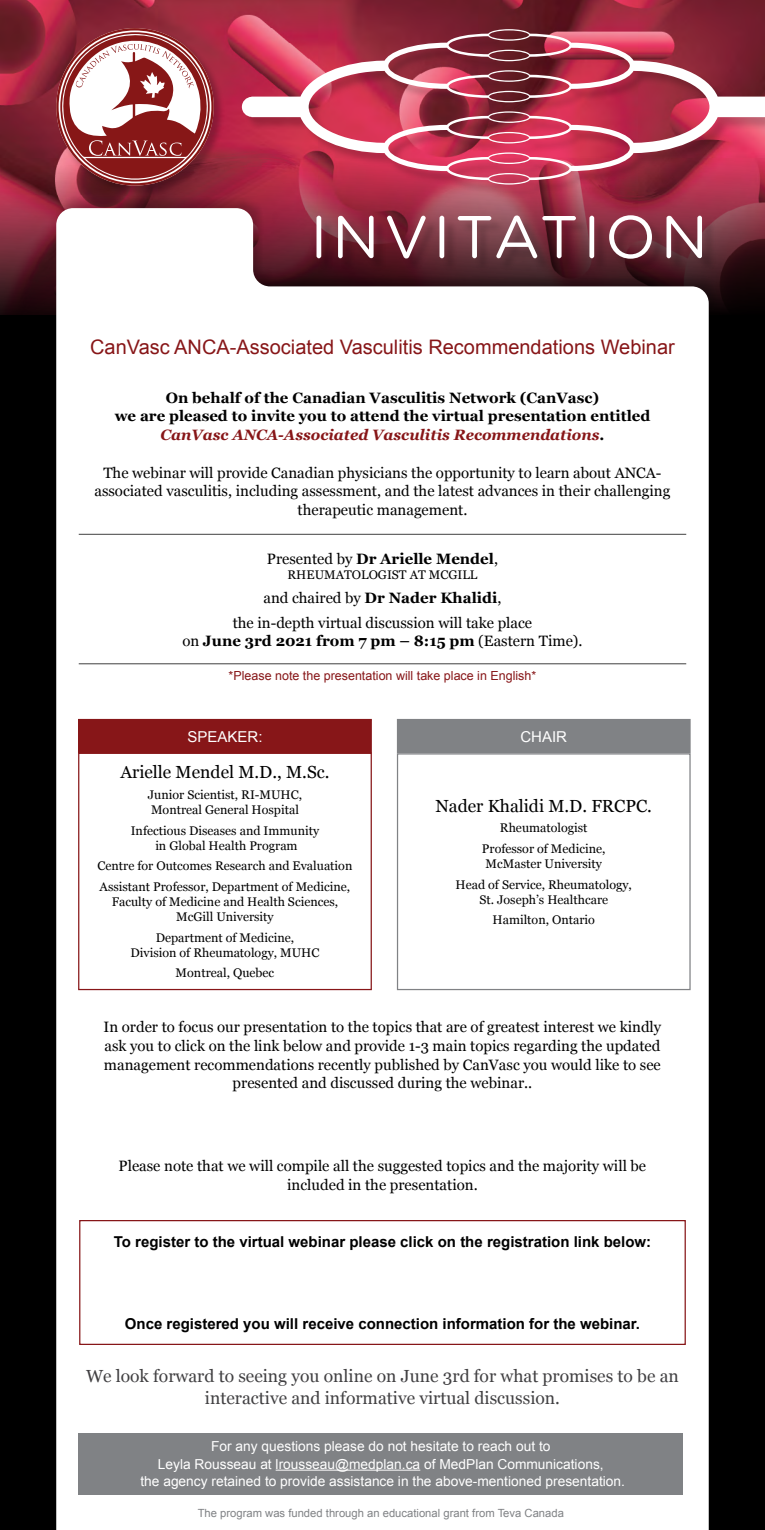
<style>
.page{position:relative;width:765px;height:1530px;background:#000}
.page>*{position:absolute;margin:0;border:0;box-sizing:border-box;transform-origin:0 0}
.t1{font:60px "Gotham Rounded";letter-spacing:.075em;color:#fff}
.t2{font:20px "Arial";color:#871618}
.t3{font:17.5px/22.5px "Georgia";color:#414042;text-align:center}
.t4{font:17.5px "Georgia";color:#000}
.t5{font:15px/18.8px "Georgia";color:#000;text-align:center}
.t6{font:700 15px/18.8px "Georgia";color:#000;text-align:center}
.t7{font:700 15px "Arial";color:#000}
.t8{font:15px "Arial";color:#fff}
.t9{font:13.75px/17.5px "Arial";color:#fff;text-align:center}
.t10{font:12.5px/15px "Georgia";color:#000;text-align:center}
.t11{font:12.5px "Arial";color:#871618}
.t12{font:11.25px "Arial";color:#808285}
.s1{font-style:italic;color:#871618}
.s2{font-weight:400}
.s3{font-weight:700}
</style>
<div class="page">
<img style="left:0;top:0;width:765px;height:315px">
<div style="left:56px;top:196px;width:665px;height:1334px;background:#000;opacity:.2"></div>
<div style="left:56px;top:208px;width:653px;height:1322px;background:#fff"></div>
<div style="left:244px;top:31px;width:521px;height:167px;background:#000;opacity:.2"></div>
<svg style="left:242px;top:29px;width:523px;height:156px;background:#ba4b61"></svg>
<div style="left:79px;top:1220px;width:607px;height:125px;border:1px solid #871618"></div>
<div style="left:78px;top:753px;width:294px;height:237px;border:1px solid #871618"></div>
<div style="left:79px;top:720px;width:292px;height:33px;background:#871618"></div>
<div style="left:78px;top:719px;width:294px;height:34px;border:1px solid #871618"></div>
<div style="left:398px;top:720px;width:292px;height:33px;background:#808285"></div>
<div style="left:397px;top:719px;width:294px;height:34px;border:1px solid #808285"></div>
<div style="left:79px;top:1433px;width:604px;height:62px;background:#808285"></div>
<hr style="left:276px;top:1470px;width:144px;height:1px;background:#fff">
<div style="left:79px;top:1496px;width:604px;height:33px;background:#fff"></div>
<div style="left:397px;top:753px;width:294px;height:237px;border:1px solid #808285"></div>
<hr style="left:79px;top:534px;width:607px;height:1px;background:#666">
<hr style="left:79px;top:663px;width:607px;height:1px;background:#666">
<div style="left:56px;top:28px;width:170px;height:170px;background:#000;opacity:.25"></div>
<svg style="left:56px;top:28px;width:158px;height:158px;background:#b36e72"></svg>
<div style="left:319px;top:218px;width:397px;height:54px;background:#000;opacity:.2"></div>
<h1 class="t1" style="left:310px;top:196px;width:399px">INVITATION</h1>
<h2 class="t2" style="left:90px;top:334px;width:586px">CanVasc ANCA-Associated Vasculitis Recommendations Webinar</h2>
<p class="t6" style="left:115px;top:387px;width:537px">On behalf of the Canadian Vasculitis Network (CanVasc)<br>we are pleased to invite you to attend the virtual presentation entitled<br><span class="s1">CanVasc ANCA-Associated Vasculitis Recommendations</span>.</p>
<p class="t5" style="left:94px;top:462px;width:577px">The webinar will provide Canadian physicians the opportunity to learn about ANCA&shy;associated vasculitis, including assessment, and the latest advances in their challenging therapeutic management.</p>
<p class="t6" style="left:267px;top:549px;width:233px"><span class="s2">Presented by</span> Dr Arielle Mendel<span class="s2">,</span></p>
<p class="t10" style="left:288px;top:567px;width:191px">RHEUMATOLOGIST AT MCGILL</p>
<p class="t5" style="left:233px;top:585px;width:301px;line-height:24.4px">and chaired by <span class="s3">Dr Nader Khalidi</span>,<br>the in-depth virtual discussion will take place</p>
<p class="t6" style="left:182px;top:631px;width:402px"><span class="s2">on</span> June 3rd 2021 from 7 pm – 8:15 pm <span class="s2">(Eastern Time).</span></p>
<p class="t11" style="left:229px;top:668px;width:309px">*Please note the presentation will take place in English*</p>
<p class="t8" style="left:187px;top:726px;width:77px">SPEAKER:</p>
<p class="t8" style="left:520px;top:726px;width:48px">CHAIR</p>
<p class="t4" style="left:120px;top:760px;width:211px">Arielle Mendel M.D., M.Sc.</p>
<p class="t10" style="left:148px;top:787px;width:156px;text-align:left">Junior Scientist, RI-MUHC,<br>Montreal General Hospital</p>
<p class="t10" style="left:131px;top:822px;width:190px">Infectious Diseases and Immunity in Global Health Program</p>
<p class="t10" style="left:98px;top:855px;width:256px;line-height:20.6px;text-align:left">Centre for Outcomes Research and Evaluation<br>Assistant Professor, Department of Medicine,</p>
<p class="t10" style="left:112px;top:894px;width:228px">Faculty of Medicine and Health Sciences,<br>McGill University</p>
<p class="t10" style="left:130px;top:929px;width:191px">Department of Medicine,<br>Division of Rheumatology, MUHC</p>
<p class="t10" style="left:176px;top:965px;width:100px">Montreal, Quebec</p>
<p class="t4" style="left:436px;top:793px;width:218px">Nader Khalidi M.D. FRCPC.</p>
<p class="t10" style="left:482px;top:817px;width:125px;line-height:20.6px">Rheumatologist<br>Professor of Medicine,</p>
<p class="t10" style="left:456px;top:853px;width:178px;line-height:20.6px">McMaster University<br>Head of Service, Rheumatology,</p>
<p class="t10" style="left:479px;top:889px;width:130px;line-height:20.6px">St. Joseph’s Healthcare<br>Hamilton, Ontario</p>
<p class="t5" style="left:104px;top:1017px;width:559px">In order to focus our presentation to the topics that are of greatest interest we kindly ask you to click on the link below and provide 1-3 main topics regarding the updated management recommendations recently published by CanVasc you would like to see presented and discussed during the webinar..</p>
<p class="t5" style="left:119px;top:1156px;width:529px">Please note that we will compile all the suggested topics and the majority will be included in the presentation.</p>
<p class="t7" style="left:114px;top:1232px;width:539px">To register to the virtual webinar please click on the registration link below:</p>
<p class="t7" style="left:125px;top:1314px;width:517px">Once registered you will receive connection information for the webinar.</p>
<p class="t3" style="left:86px;top:1364px;width:594px">We look forward to seeing you online on June 3rd for what promises to be an interactive and informative virtual discussion.</p>
<p class="t9" style="left:140px;top:1438px;width:486px">For any questions please do not hesitate to reach out to<br>Leyla Rousseau at lrousseau@medplan.ca of MedPlan Communications,<br>the agency retained to provide assistance in the above-mentioned presentation.</p>
<p class="t12" style="left:198px;top:1506px;width:368px">The program was funded through an educational grant from Teva Canada</p>
</div>
